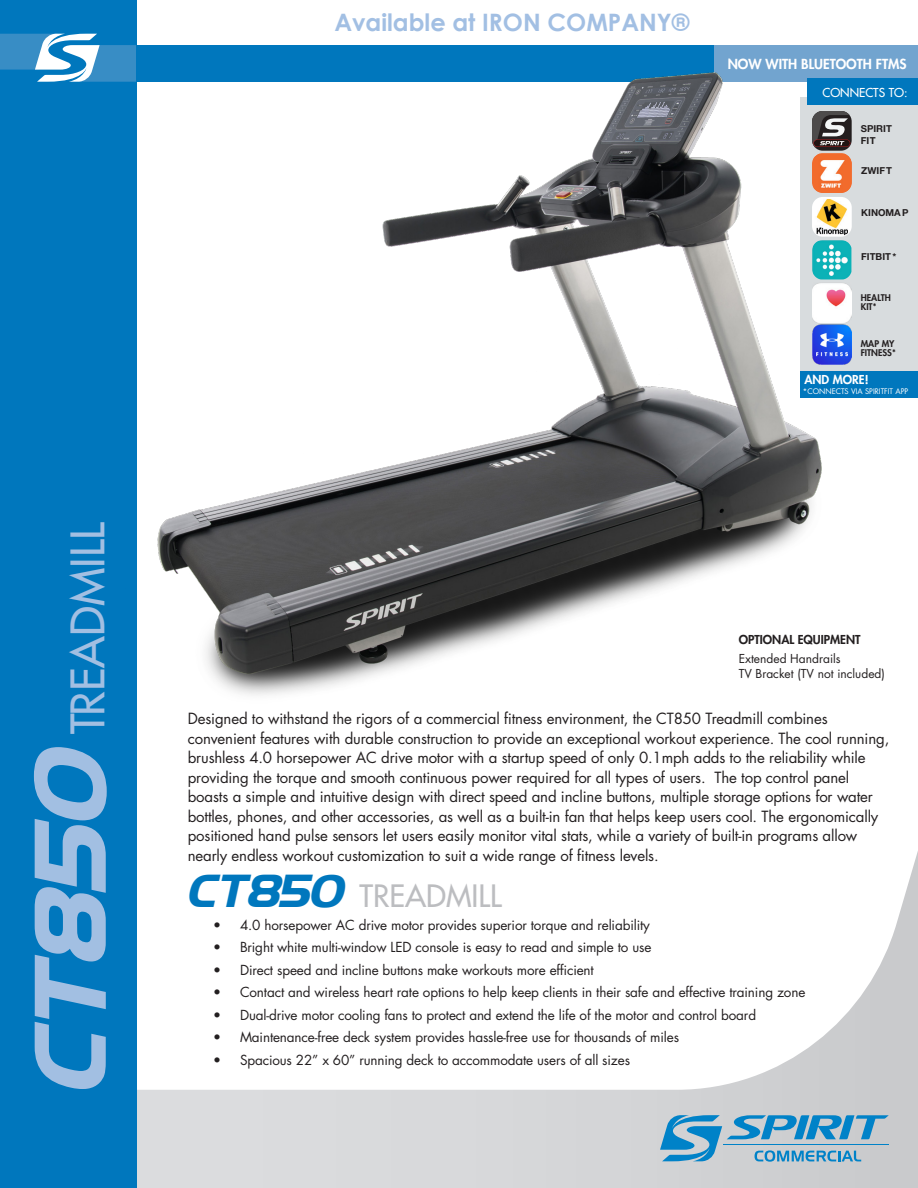
<style>
.page{position:relative;width:918px;height:1188px;background:#fff}
.page>*{position:absolute;margin:0;border:0;box-sizing:border-box;transform-origin:0 0}
.t1{font:500 45px "Futura Std";color:#a2bfe2}
.t2{font:500 30px "Futura Std";color:#bcbdc0}
.t3{font:700 24px "Century Gothic";color:#a2bfe3}
.t4{font:15px/19.5px "Futura Std";letter-spacing:-.01em;color:#231f20}
.t5{font:13.5px "Futura Std";letter-spacing:-.01em;color:#231f20}
.t6{font:800 13.5px "Futura Std";color:#fff}
.t7{font:12px "Futura Std";color:#231f20}
.t8{font:800 12px "Futura Std";color:#231f20}
.t9{font:500 12px "Futura Std";color:#fff}
.t10{font:800 12px "Futura Std";color:#fff}
.t11{font:700 9.6px/11.6px "Helvetica Neue LT Pro";color:#231f20}
.t12{font:800 9px "Futura Std";color:#231f20}
.t13{font:7.5px "Futura Std";color:#fff}
.s1{font-family:"Hanzel";font-weight:700;font-style:italic;font-size:97.5px}
.s2{font-family:"Hanzel";font-weight:700;font-style:italic;font-size:45px;color:#0077bd}
</style>
<div class="page">
<svg style="left:137px;top:851px;width:781px;height:337px"></svg>
<svg style="left:660px;top:1115px;width:229px;height:47px"></svg>
<hr style="left:723px;top:1144px;width:166px;height:1px;background:#0082c8">
<div style="left:0;top:0;width:137px;height:1188px;background:#0077bd"></div>
<svg style="left:0;top:34px;width:112px;height:48px"></svg>
<div style="left:801px;top:97px;width:117px;height:274px;background:#d8dcde"></div>
<div style="left:715px;top:45px;width:203px;height:37px;background:#72a4cf"></div>
<div style="left:808px;top:78px;width:110px;height:27px;background:#0077bd"></div>
<div style="left:801px;top:371px;width:117px;height:27px;background:#0077bd"></div>
<img style="left:112px;top:45px;width:740px;height:650px">
<p class="t1" style="left:60px;top:1096px;width:576px;rotate:-90deg"><span class="s1">CT850</span> TREADMILL</p>
<h3 class="t3" style="left:334px;top:4px;width:357px">Available at IRON COMPANY®</h3>
<p class="t6" style="left:728px;top:55px;width:181px">NOW WITH BLUETOOTH FTMS</p>
<p class="t9" style="left:822px;top:85px;width:87px">CONNECTS TO:</p>
<p class="t11" style="left:861px;top:123px;width:33px">SPIRIT<br>FIT</p>
<p class="t11" style="left:861px;top:165px;width:32px">ZWIFT</p>
<p class="t11" style="left:861px;top:206px;width:49px">KINOMA P</p>
<p class="t11" style="left:861px;top:251px;width:37px">FITBIT *</p>
<p class="t12" style="left:861px;top:292px;width:32px">HEALTH</p>
<p class="t12" style="left:861px;top:301px;width:17px">KIT*</p>
<p class="t12" style="left:861px;top:338px;width:35px">MAP MY</p>
<p class="t12" style="left:861px;top:347px;width:36px">FITNESS*</p>
<p class="t10" style="left:804px;top:372px;width:66px">AND MORE!</p>
<p class="t13" style="left:803px;top:386px;width:107px">*CONNECTS VIA SPIRITFIT APP</p>
<p class="t8" style="left:739px;top:632px;width:123px">OPTIONAL EQUIPMENT</p>
<p class="t7" style="left:739px;top:651px;width:103px">Extended Handrails</p>
<p class="t7" style="left:739px;top:666px;width:148px">TV Bracket (TV not included)</p>
<p class="t4" style="left:188px;top:709px;width:703px">Designed to withstand the rigors of a commercial fitness environment, the CT850 Treadmill combines convenient features with durable construction to provide an exceptional workout experience. The cool running, brushless 4.0 horsepower AC drive motor with a startup speed of only 0.1mph adds to the reliability while providing the torque and smooth continuous power required for all types of users. The top control panel boasts a simple and intuitive design with direct speed and incline buttons, multiple storage options for water bottles, phones, and other accessories, as well as a built-in fan that helps keep users cool. The ergonomically positioned hand pulse sensors let users easily monitor vital stats, while a variety of built-in programs allow nearly endless workout customization to suit a wide range of fitness levels.</p>
<p class="t2" style="left:186px;top:877px;width:317px"><span class="s2">CT850</span> TREADMILL</p>
<p class="t5" style="left:213px;top:916px;width:438px">• 4.0 horsepower AC drive motor provides superior torque and reliability</p>
<p class="t5" style="left:213px;top:939px;width:440px">• Bright white multi-window LED console is easy to read and simple to use</p>
<p class="t5" style="left:213px;top:961px;width:382px">• Direct speed and incline buttons make workouts more efficient</p>
<p class="t5" style="left:213px;top:984px;width:594px">• Contact and wireless heart rate options to help keep clients in their safe and effective training zone</p>
<p class="t5" style="left:213px;top:1006px;width:545px">• Dual-drive motor cooling fans to protect and extend the life of the motor and control board</p>
<p class="t5" style="left:213px;top:1029px;width:468px">• Maintenance-free deck system provides hassle-free use for thousands of miles</p>
<p class="t5" style="left:213px;top:1051px;width:419px">• Spacious 22” x 60” running deck to accommodate users of all sizes</p>
</div>
